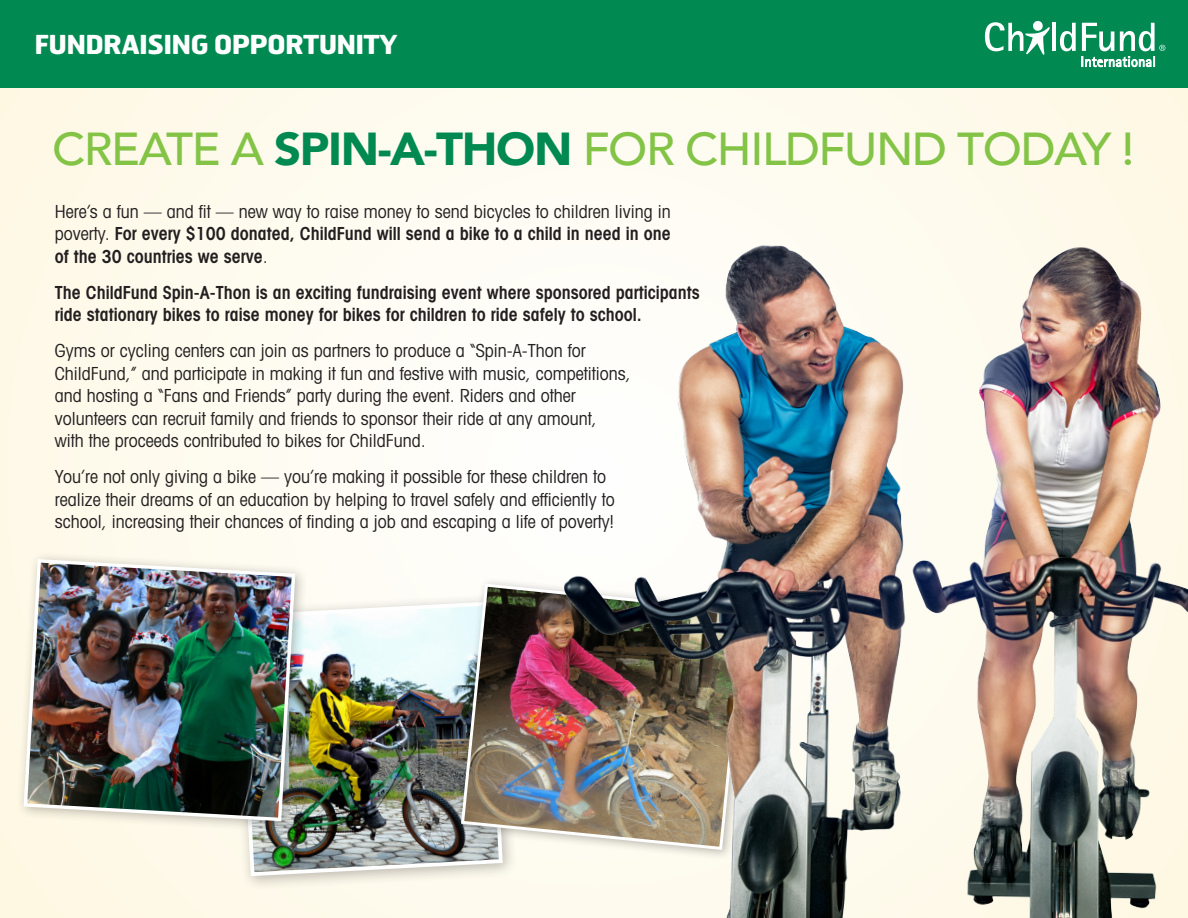
<style>
.page{position:relative;width:1188px;height:918px;background:#fefaee}
.page>*{position:absolute;margin:0;border:0;box-sizing:border-box;transform-origin:0 0}
.t1{font:500 46.2px "Avenir";letter-spacing:-.03em;color:#83c447}
.t2{font:700 26.1px "Hermes FB";letter-spacing:-.03em;color:#fff}
.t3{font:condensed 18px/22.5px "Avant Garde";color:#231f20}
.t4{font:600 condensed 18px/22.5px "Avant Garde";color:#231f20;text-align:justify}
.s1{font-weight:900;color:#008a52}
.s2{font-weight:400}
</style>
<div class="page">
<div style="left:0;top:0;width:1188px;height:88px;background:#008a52"></div>
<hr style="left:1052px;top:23px;width:4px;height:28px;background:#fff">
<svg style="left:1060px;top:23px;width:16px;height:28px"></svg>
<svg style="left:985px;top:21px;width:65px;height:34px"></svg>
<svg style="left:1082px;top:23px;width:83px;height:44px"></svg>
<div style="left:228px;top:593px;width:290px;height:298px;background:#231f20;opacity:.3"></div>
<img style="left:235px;top:600px;width:204px;height:278px">
<div style="left:16px;top:551px;width:292px;height:283px;background:#231f20;opacity:.3"></div>
<img style="left:22px;top:557px;width:275px;height:266px">
<img style="left:439px;top:245px;width:749px;height:673px">
<p class="t2" style="left:34px;top:27px;width:365px">FUNDRAISING OPPORTUNITY</p>
<p class="t1" style="left:52px;top:109px;width:1084px">CREATE A <span class="s1">SPIN-A-THON</span> FOR CHILDFUND TODAY !</p>
<p class="t4" style="left:55px;top:200px;width:618px"><span class="s2">Here’s a fun — and fit — new way to raise money to send bicycles to children living in poverty.</span> For every $100 donated, ChildFund will send a bike to a child in need in one of the 30 countries we serve<span class="s2">.</span></p>
<p class="t4" style="left:55px;top:281px;width:646px">The ChildFund Spin-A-Thon is an exciting fundraising event where sponsored participants ride stationary bikes to raise money for bikes for children to ride safely to school.</p>
<p class="t3" style="left:55px;top:339px;width:577px">Gyms or cycling centers can join as partners to produce a “Spin-A-Thon for ChildFund,” and participate in making it fun and festive with music, competitions, and hosting a “Fans and Friends” party during the event. Riders and other volunteers can recruit family and friends to sponsor their ride at any amount,<br>with the proceeds contributed to bikes for ChildFund.</p>
<p class="t3" style="left:55px;top:465px;width:561px">You’re not only giving a bike — you’re making it possible for these children to realize their dreams of an education by helping to travel safely and efficiently to school, increasing their chances of finding a job and escaping a life of poverty!</p>
</div>
